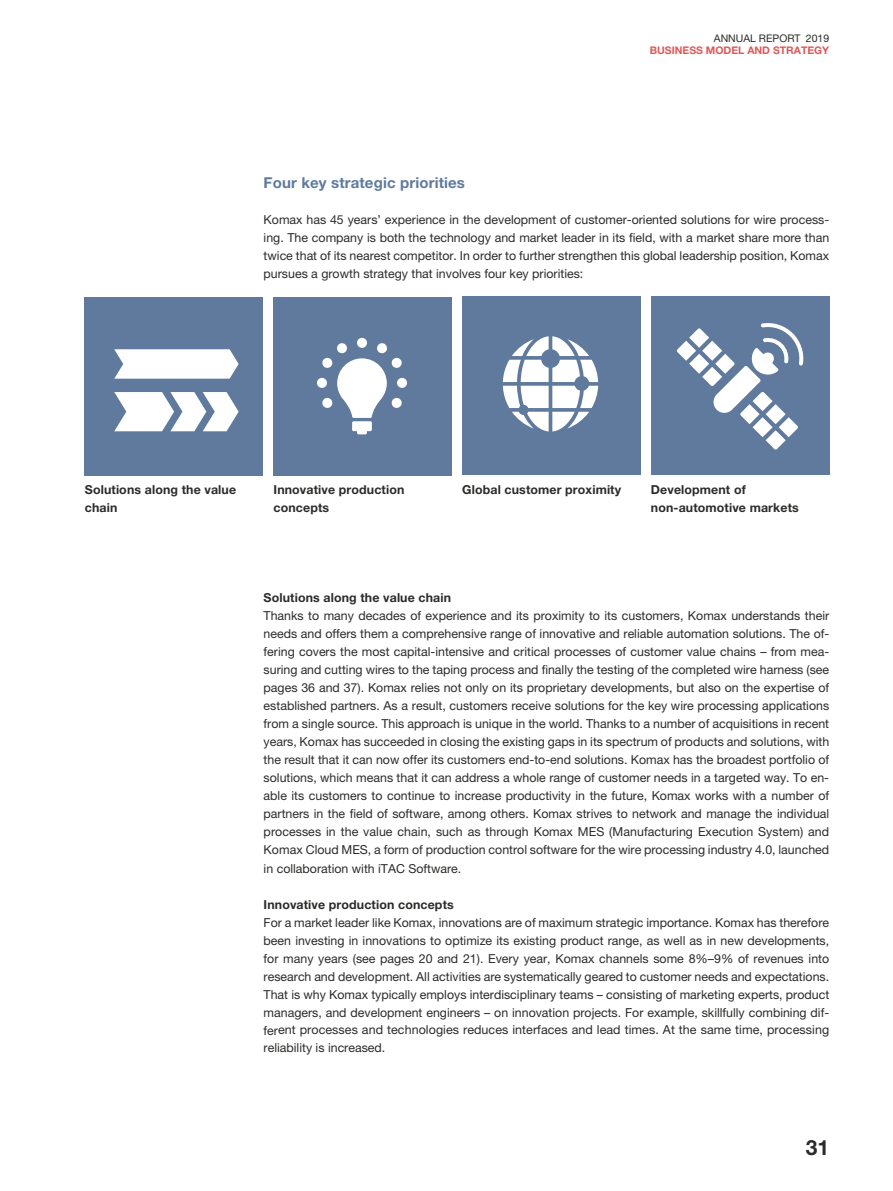
<style>
.page{position:relative;width:893px;height:1191px;background:#fff}
.page>*{position:absolute;margin:0;border:0;box-sizing:border-box;transform-origin:0 0}
.t1{font:700 21px "Helvetica Neue LT Pro";color:#2b2b29}
.t2{font:700 15px "Helvetica Neue LT Pro";letter-spacing:.01em;color:#5f7a9d}
.t3{font:12.3px/18px "Helvetica Neue LT Pro";color:#2b2b29;text-align:justify}
.t4{font:700 12.3px/18px "Helvetica Neue LT Pro";letter-spacing:.01em;color:#2b2b29}
.t5{font:700 10.5px "Helvetica Neue LT Pro";color:#de5958}
.t6{font:10.5px "Helvetica Neue LT Pro";color:#2b2b29}
</style>
<div class="page">
<div style="left:651px;top:296px;width:178px;height:178px;background:#5f7a9d"></div>
<svg style="left:677px;top:323px;width:127px;height:127px"></svg>
<div style="left:462px;top:296px;width:179px;height:178px;background:#5f7a9d"></div>
<svg style="left:503px;top:336px;width:95px;height:95px"></svg>
<div style="left:274px;top:297px;width:178px;height:178px;background:#5f7a9d"></div>
<svg style="left:317px;top:338px;width:90px;height:96px"></svg>
<div style="left:85px;top:297px;width:178px;height:178px;background:#5f7a9d"></div>
<svg style="left:114px;top:349px;width:125px;height:82px"></svg>
<p class="t6" style="left:714px;top:32px;width:117px">ANNUAL REPORT 2019</p>
<p class="t5" style="left:650px;top:44px;width:181px">BUSINESS MODEL AND STRATEGY</p>
<p class="t2" style="left:264px;top:173px;width:203px">Four key strategic priorities</p>
<p class="t3" style="left:264px;top:211px;width:567px">Komax has 45 years’ experience in the development of customer-oriented solutions for wire process&shy;ing. The company is both the technology and market leader in its field, with a market share more than twice that of its nearest competitor. In order to further strengthen this global leadership position, Komax pursues a growth strategy that involves four key priorities:</p>
<p class="t4" style="left:85px;top:480px;width:153px">Solutions along the value chain</p>
<p class="t4" style="left:274px;top:480px;width:132px">Innovative production concepts</p>
<p class="t4" style="left:651px;top:480px;width:149px">Development of non-automotive markets</p>
<p class="t4" style="left:462px;top:480px;width:160px">Global customer proximity</p>
<p class="t4" style="left:264px;top:588px;width:189px">Solutions along the value chain</p>
<p class="t3" style="left:264px;top:607px;width:567px">Thanks to many decades of experience and its proximity to its customers, Komax understands their needs and offers them a comprehensive range of innovative and reliable automation solutions. The of&shy;fering covers the most capital-intensive and critical processes of customer value chains – from mea&shy;suring and cutting wires to the taping process and finally the testing of the completed wire harness (see pages 36 and 37). Komax relies not only on its proprietary developments, but also on the expertise of established partners. As a result, customers receive solutions for the key wire processing applications from a single source. This approach is unique in the world. Thanks to a number of acquisitions in recent years, Komax has succeeded in closing the existing gaps in its spectrum of products and solutions, with the result that it can now offer its customers end-to-end solutions. Komax has the broadest portfolio of solutions, which means that it can address a whole range of customer needs in a targeted way. To en&shy;able its customers to continue to increase productivity in the future, Komax works with a number of partners in the field of software, among others. Komax strives to network and manage the individual processes in the value chain, such as through Komax MES (Manufacturing Execution System) and Komax Cloud MES, a form of production control software for the wire processing industry 4.0, launched in collaboration with iTAC Software.</p>
<p class="t4" style="left:264px;top:895px;width:192px">Innovative production concepts</p>
<p class="t3" style="left:264px;top:913px;width:567px">For a market leader like Komax, innovations are of maximum strategic importance. Komax has therefore been investing in innovations to optimize its existing product range, as well as in new developments, for many years (see pages 20 and 21). Every year, Komax channels some 8%–9% of revenues into research and development. All activities are systematically geared to customer needs and expectations.<br>That is why Komax typically employs interdisciplinary teams – consisting of marketing experts, product managers, and development engineers – on innovation projects. For example, skillfully combining dif&shy;ferent processes and technologies reduces interfaces and lead times. At the same time, processing reliability is increased.</p>
<h1 class="t1" style="left:806px;top:1134px;width:25px">31</h1>
</div>
